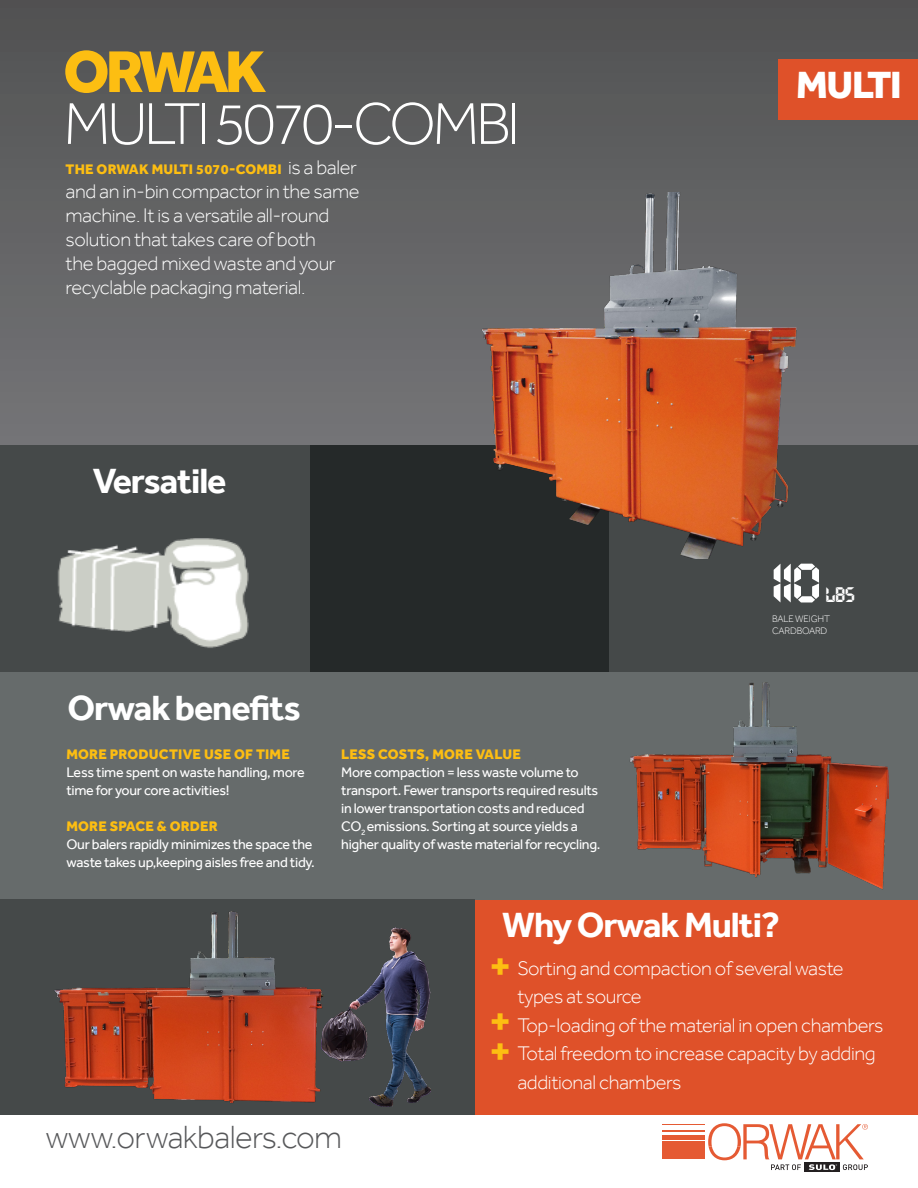
<style>
.page{position:relative;width:918px;height:1188px;background:#fff}
.page>*{position:absolute;margin:0;border:0;box-sizing:border-box;transform-origin:0 0}
.t1{font:300 60.9px "Effra";letter-spacing:-.065em;color:#fff}
.t2{font:800 60.9px "Effra";letter-spacing:-.075em;color:#fdbe12}
.t3{font:55.5px "Transistor";color:#fff;scale:1.1 1}
.t4{font:700 42px "Effra";color:#fdbe12}
.t5{font:800 39px "Effra";letter-spacing:-.035em;color:#fff}
.t6{font:700 36px "Effra";letter-spacing:-.03em;color:#fff}
.t7{font:300 33px "Effra";letter-spacing:-.02em;color:#57585a}
.t8{font:21px "Transistor";color:#fff}
.t9{font:300 20.25px "Effra";letter-spacing:-.02em;color:#fff}
.t10{font:14.25px/18px "Effra";letter-spacing:-.02em;color:#fff}
.t11{font:800 14.25px "Effra";letter-spacing:.015em;color:#fdbe12}
.t12{font:300 9.75px/11.7px "Effra";letter-spacing:-.02em;color:#fff}
.s1{font-weight:300;font-size:20.25px;color:#fff}
</style>
<div class="page">
<div style="left:0;top:0;width:918px;height:450px;background:linear-gradient(to bottom,#515252,#757578)"></div>
<div style="left:779px;top:59px;width:139px;height:60px;background:#df5129"></div>
<div style="left:0;top:446px;width:310px;height:251px;background:#454949"></div>
<div style="left:609px;top:446px;width:309px;height:251px;background:#454949"></div>
<div style="left:310px;top:446px;width:299px;height:251px;background:#252929"></div>
<img style="left:57px;top:538px;width:192px;height:110px">
<div style="left:472px;top:899px;width:446px;height:216px;background:#df5129"></div>
<div style="left:0;top:672px;width:918px;height:227px;background:#666b6b"></div>
<div style="left:0;top:899px;width:474px;height:216px;background:#454949"></div>
<img style="left:433px;top:193px;width:397px;height:366px">
<img style="left:630px;top:682px;width:259px;height:207px">
<img style="left:54px;top:911px;width:267px;height:192px">
<img style="left:321px;top:928px;width:110px;height:178px">
<div style="left:663px;top:1148px;width:42px;height:11px;background:#e55a33"></div>
<div style="left:663px;top:1141px;width:42px;height:6px;background:#e55a33"></div>
<hr style="left:663px;top:1135px;width:42px;height:4px;background:#e55a33">
<hr style="left:663px;top:1130px;width:42px;height:1px;background:#e55a33">
<hr style="left:663px;top:1124px;width:42px;height:1px;background:#e55a33">
<div style="left:804px;top:1163px;width:36px;height:9px;background:#231f20"></div>
<svg style="left:708px;top:1123px;width:160px;height:47px"></svg>
<p class="t2" style="left:63px;top:35px;width:205px">ORWAK</p>
<p class="t1" style="left:63px;top:87px;width:459px">MULTI 5070-COMBI</p>
<p class="t11" style="left:66px;top:161px;width:293px">THE ORWAK MULTI 5070-COMBI <span class="s1">is a baler</span></p>
<p class="t9" style="left:66px;top:179px;width:296px">and an in-bin compactor in the same</p>
<p class="t9" style="left:66px;top:203px;width:265px">machine. It is a versatile all-round</p>
<p class="t9" style="left:66px;top:227px;width:252px">solution that takes care of both</p>
<p class="t9" style="left:66px;top:251px;width:272px">the bagged mixed waste and your</p>
<p class="t9" style="left:66px;top:275px;width:241px">recyclable packaging material.</p>
<p class="t6" style="left:93px;top:459px;width:135px">Versatile</p>
<p class="t6" style="left:55px;top:686px;width:235px">Orwak benefits</p>
<p class="t6" style="left:68px;top:686px;width:235px">Orwak benefits</p>
<p class="t11" style="left:66px;top:745px;width:225px">MORE PRODUCTIVE USE OF TIME</p>
<p class="t10" style="left:66px;top:763px;width:240px">Less time spent on waste handling, more time for your core activities!</p>
<p class="t11" style="left:66px;top:817px;width:153px">MORE SPACE &amp; ORDER</p>
<p class="t10" style="left:66px;top:835px;width:250px">Our balers rapidly minimizes the space the waste takes up,keeping aisles free and tidy.</p>
<p class="t11" style="left:341px;top:745px;width:181px">LESS COSTS, MORE VALUE</p>
<p class="t10" style="left:341px;top:763px;width:259px">More compaction = less waste volume to transport. Fewer transports required results</p>
<p class="t10" style="left:341px;top:799px;width:261px">in lower transportation costs and reduced<br>CO<sub>2</sub> emissions. Sorting at source yields a higher quality of waste material for recycling.</p>
<p class="t5" style="left:796px;top:62px;width:107px">MULTI</p>
<p class="t3" style="left:772px;top:555px;width:46px">II0</p>
<p class="t8" style="left:826px;top:584px;width:31px">lbs</p>
<p class="t12" style="left:772px;top:613px;width:59px">BALE WEIGHT<br>CARDBOARD</p>
<p class="t7" style="left:46px;top:1117px;width:298px">www.orwakbalers.com</p>
<p class="t6" style="left:490px;top:904px;width:279px">Why Orwak Multi?</p>
<p class="t6" style="left:502px;top:904px;width:279px">Why Orwak Multi?</p>
<p class="t9" style="left:517px;top:956px;width:328px">Sorting and compaction of several waste</p>
<p class="t9" style="left:517px;top:984px;width:126px">types at source</p>
<p class="t9" style="left:517px;top:1013px;width:368px">Top-loading of the material in open chambers</p>
<p class="t9" style="left:517px;top:1041px;width:360px">Total freedom to increase capacity by adding</p>
<p class="t9" style="left:517px;top:1070px;width:166px">additional chambers</p>
<p class="t4" style="left:489px;top:941px;width:24px">+</p>
<p class="t4" style="left:489px;top:996px;width:24px">+</p>
<p class="t4" style="left:489px;top:1025px;width:24px">+</p>
</div>
